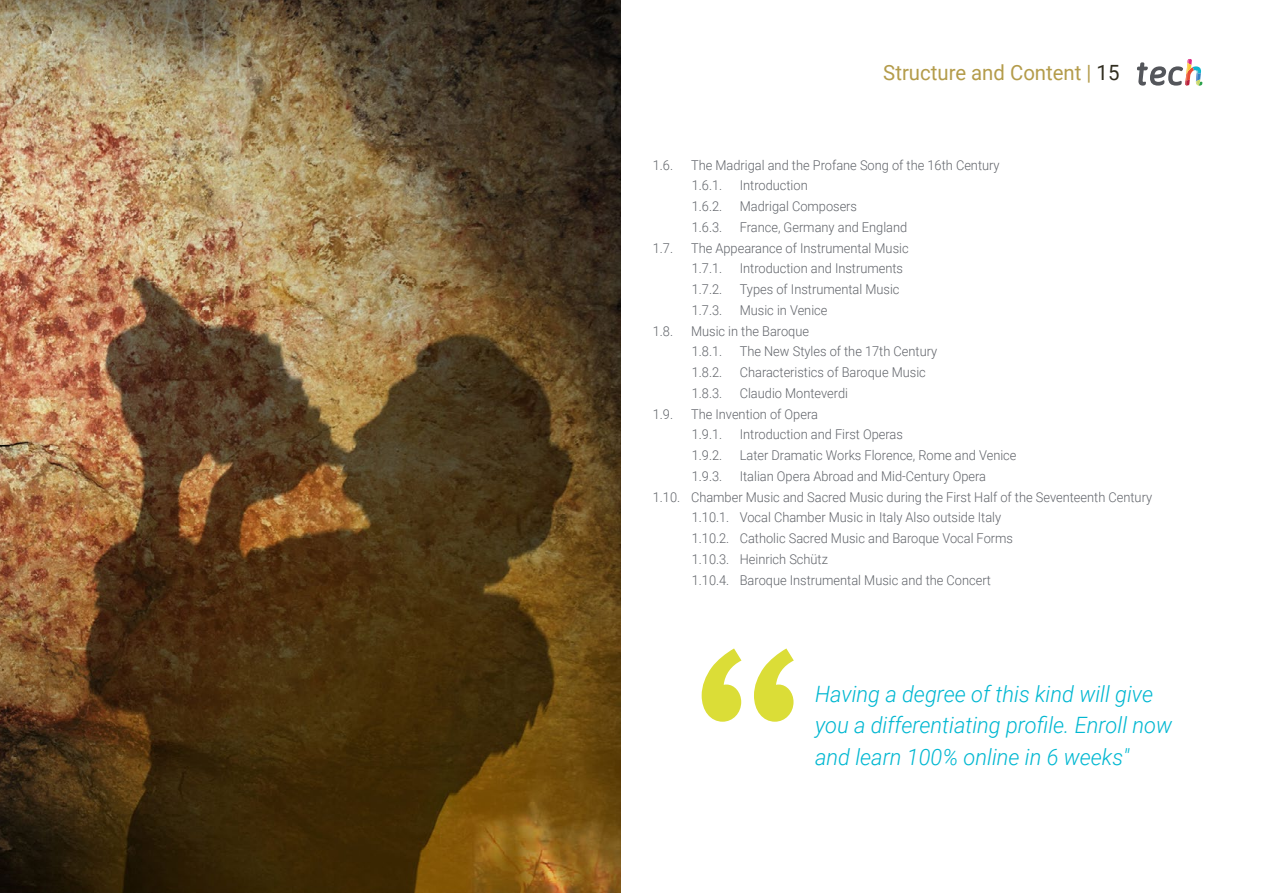
<style>
.page{position:relative;width:1263px;height:893px;background:#fff}
.page>*{position:absolute;margin:0;border:0;box-sizing:border-box;transform-origin:0 0}
.t1{font:italic 300 22.5px/31.5px "Roboto";color:#00b7d1}
.t2{font:21px "Roboto";color:#b49c4b}
.t3{font:300 13.5px/20.7px "Roboto";color:#61646a;scale:.95 1}
.s1{color:#312e20}
</style>
<div class="page">
<svg style="left:1137px;top:59px;width:65px;height:27px"></svg>
<img style="left:0;top:0;width:621px;height:893px">
<svg style="left:702px;top:648px;width:92px;height:74px"></svg>
<h2 class="t2" style="left:883px;top:57px;width:238px">Structure and Content | <span class="s1">15</span></h2>
<p class="t3" style="left:653px;top:154px;width:23px">1.6.</p>
<p class="t3" style="left:691px;top:154px;width:326px">The Madrigal and the Profane Song of the 16th Century<br>1.6.1.</p>
<p class="t3" style="left:740px;top:175px;width:73px">Introduction</p>
<p class="t3" style="left:692px;top:195px;width:34px">1.6.2.</p>
<p class="t3" style="left:740px;top:195px;width:125px">Madrigal Composers</p>
<p class="t3" style="left:692px;top:216px;width:34px">1.6.3.</p>
<p class="t3" style="left:740px;top:216px;width:178px">France, Germany and England</p>
<p class="t3" style="left:653px;top:237px;width:23px">1.7.</p>
<p class="t3" style="left:691px;top:237px;width:231px">The Appearance of Instrumental Music<br>1.7.1.</p>
<p class="t3" style="left:740px;top:258px;width:173px">Introduction and Instruments</p>
<p class="t3" style="left:692px;top:278px;width:34px">1.7.2.</p>
<p class="t3" style="left:740px;top:278px;width:170px">Types of Instrumental Music</p>
<p class="t3" style="left:692px;top:299px;width:34px">1.7.3.</p>
<p class="t3" style="left:740px;top:299px;width:94px">Music in Venice</p>
<p class="t3" style="left:653px;top:320px;width:23px">1.8.</p>
<p class="t3" style="left:691px;top:320px;width:126px">Music in the Baroque<br>1.8.1.</p>
<p class="t3" style="left:740px;top:341px;width:209px">The New Styles of the 17th Century</p>
<p class="t3" style="left:692px;top:361px;width:34px">1.8.2.</p>
<p class="t3" style="left:740px;top:361px;width:197px">Characteristics of Baroque Music</p>
<p class="t3" style="left:692px;top:382px;width:34px">1.8.3.</p>
<p class="t3" style="left:740px;top:382px;width:116px">Claudio Monteverdi</p>
<p class="t3" style="left:653px;top:403px;width:23px">1.9.</p>
<p class="t3" style="left:691px;top:403px;width:135px">The Invention of Opera<br>1.9.1.</p>
<p class="t3" style="left:740px;top:424px;width:173px">Introduction and First Operas</p>
<p class="t3" style="left:692px;top:444px;width:34px">1.9.2.</p>
<p class="t3" style="left:740px;top:444px;width:293px">Later Dramatic Works Florence, Rome and Venice</p>
<p class="t3" style="left:692px;top:465px;width:34px">1.9.3.</p>
<p class="t3" style="left:740px;top:465px;width:261px">Italian Opera Abroad and Mid-Century Opera</p>
<p class="t3" style="left:653px;top:486px;width:527px">1.10. Chamber Music and Sacred Music during the First Half of the Seventeenth Century</p>
<p class="t3" style="left:692px;top:507px;width:327px">1.10.1. Vocal Chamber Music in Italy Also outside Italy</p>
<p class="t3" style="left:692px;top:527px;width:340px">1.10.2. Catholic Sacred Music and Baroque Vocal Forms</p>
<p class="t3" style="left:692px;top:548px;width:145px">1.10.3. Heinrich Schütz</p>
<p class="t3" style="left:692px;top:569px;width:317px">1.10.4. Baroque Instrumental Music and the Concert</p>
<h1 class="t1" style="left:815px;top:677px;width:359px">Having a degree of this kind will give you a differentiating profile. Enroll now and learn 100% online in 6 weeks"</h1>
</div>
